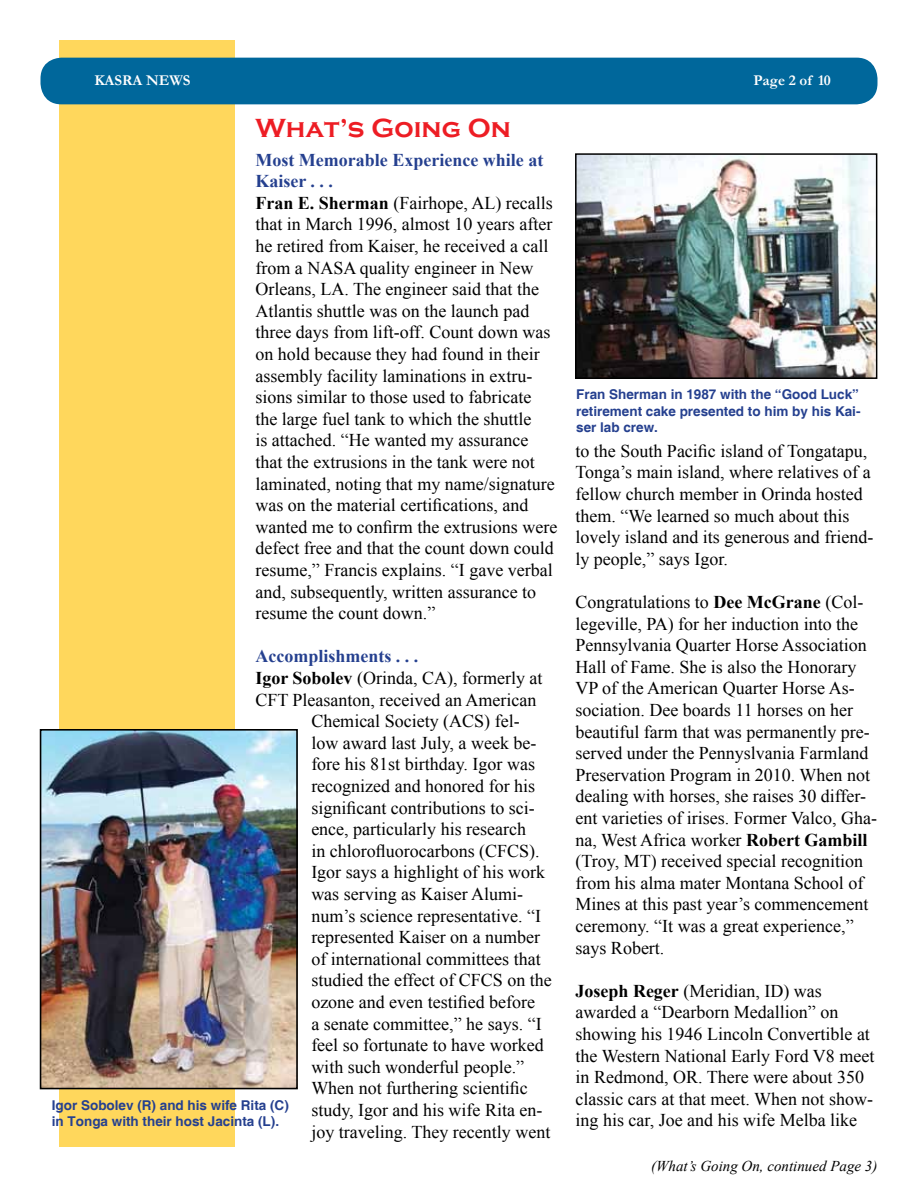
<style>
.page{position:relative;width:918px;height:1188px;background:#fff}
.page>*{position:absolute;margin:0;border:0;box-sizing:border-box;transform-origin:0 0}
.t1{font:700 27px "Copperplate Gothic";color:#ed1d24}
.t2{font:18px/21.6px "Times New Roman";color:#000}
.t3{font:700 18px "Times New Roman";color:#25408f}
.t4{font:italic 15px "Times New Roman";color:#000}
.t5{font:700 15px "Garamond";color:#fff}
.t6{font:700 13.5px/16.2px "Helvetica";color:#25408f}
.s1{font-weight:700;color:#25408f}
.s2{font-weight:700}
</style>
<div class="page">
<div style="left:59px;top:40px;width:175px;height:1108px;background:#ffd75c"></div>
<div style="left:40px;top:58px;width:838px;height:46px;background:#00679b;border-radius:21px"></div>
<img style="left:578px;top:156px;width:296px;height:220px">
<div style="left:575px;top:153px;width:302px;height:226px;border:2px solid #000"></div>
<img style="left:43px;top:732px;width:252px;height:354px">
<div style="left:40px;top:729px;width:258px;height:360px;border:2px solid #000"></div>
<p class="t5" style="left:94px;top:70px;width:98px">KASRA NEWS</p>
<p class="t5" style="left:754px;top:70px;width:79px">Page 2 of 10</p>
<h1 class="t1" style="left:255px;top:113px;width:257px">What’s Going On</h1>
<p class="t2" style="left:255px;top:148px;width:303px"><span class="s1">Most Memorable Experience while at Kaiser . . .<br></span><span class="s2">Fran E. Sherman</span> (Fairhope, AL) recalls that in March 1996, almost 10 years after he retired from Kaiser, he received a call from a NASA quality engineer in New Orleans, LA. The engineer said that the Atlantis shuttle was on the launch pad three days from lift-off. Count down was on hold because they had found in their assembly facility laminations in extru&shy;sions similar to those used to fabricate the large fuel tank to which the shuttle<br>is attached. “He wanted my assurance that the extrusions in the tank were not laminated, noting that my name/signature was on the material certifications, and wanted me to confirm the extrusions were defect free and that the count down could resume,” Francis explains. “I gave verbal and, subsequently, written assurance to resume the count down.”</p>
<p class="t3" style="left:255px;top:644px;width:164px">Accomplishments . . .</p>
<p class="t2" style="left:255px;top:667px;width:289px"><span class="s2">Igor Sobolev</span> (Orinda, CA), formerly at</p>
<p class="t2" style="left:255px;top:688px;width:283px">CFT Pleasanton, received an American</p>
<p class="t2" style="left:311px;top:710px;width:210px">Chemical Society (ACS) fel-</p>
<p class="t2" style="left:311px;top:732px;width:227px">low award last July, a week be-</p>
<p class="t2" style="left:311px;top:753px;width:225px">fore his 81st birthday. Igor was</p>
<p class="t2" style="left:311px;top:775px;width:225px">recognized and honored for his</p>
<p class="t2" style="left:311px;top:796px;width:225px">significant contributions to sci-</p>
<p class="t2" style="left:311px;top:818px;width:216px">ence, particularly his research</p>
<p class="t2" style="left:311px;top:840px;width:230px">in chlorofluorocarbons (CFCS).</p>
<p class="t2" style="left:311px;top:861px;width:235px">Igor says a highlight of his work</p>
<p class="t2" style="left:311px;top:883px;width:213px">was serving as Kaiser Alumi-</p>
<p class="t2" style="left:311px;top:904px;width:231px">num’s science representative. “I</p>
<p class="t2" style="left:311px;top:926px;width:230px">represented Kaiser on a number</p>
<p class="t2" style="left:311px;top:948px;width:231px">of international committees that</p>
<p class="t2" style="left:311px;top:969px;width:242px">studied the effect of CFCS on the</p>
<p class="t2" style="left:311px;top:991px;width:225px">ozone and even testified before</p>
<p class="t2" style="left:311px;top:1012px;width:232px">a senate committee,” he says. “I</p>
<p class="t2" style="left:311px;top:1034px;width:234px">feel so fortunate to have worked</p>
<p class="t2" style="left:311px;top:1056px;width:214px">with such wonderful people.”</p>
<p class="t2" style="left:311px;top:1077px;width:218px">When not furthering scientific</p>
<p class="t2" style="left:311px;top:1099px;width:233px">study, Igor and his wife Rita en-</p>
<p class="t2" style="left:311px;top:1120px;width:241px">joy traveling. They recently went</p>
<p class="t6" style="left:576px;top:387px;width:286px;text-align:justify">Fran Sherman in 1987 with the “Good Luck” retirement cake presented to him by his Kai&shy;ser lab crew.</p>
<p class="t2" style="left:575px;top:440px;width:299px">to the South Pacific island of Tongatapu, Tonga’s main island, where relatives of a fellow church member in Orinda hosted them. “We learned so much about this lovely island and its generous and friend&shy;ly people,” says Igor.</p>
<p class="t2" style="left:575px;top:591px;width:303px">Congratulations to <span class="s2">Dee McGrane</span> (Col&shy;legeville, PA) for her induction into the Pennsylvania Quarter Horse Association Hall of Fame. She is also the Honorary VP of the American Quarter Horse As&shy;sociation. Dee boards 11 horses on her beautiful farm that was permanently pre&shy;served under the Pennyslvania Farmland Preservation Program in 2010. When not dealing with horses, she raises 30 differ&shy;ent varieties of irises. Former Valco, Gha&shy;na, West Africa worker <span class="s2">Robert Gambill </span>(Troy, MT) received special recognition from his alma mater Montana School of Mines at this past year’s commencement ceremony. “It was a great experience,” says Robert.</p>
<p class="t2" style="left:576px;top:980px;width:300px"><span class="s2">Joseph Reger</span> (Meridian, ID) was awarded a “Dearborn Medallion” on showing his 1946 Lincoln Convertible at the Western National Early Ford V8 meet in Redmond, OR. There were about 350 classic cars at that meet. When not show&shy;ing his car, Joe and his wife Melba like</p>
<p class="t4" style="left:651px;top:1156px;width:228px">(What’s Going On, continued Page 3)</p>
<p class="t6" style="left:52px;top:1098px;width:239px">Igor Sobolev (R) and his wife Rita (C) in Tonga with their host Jacinta (L).</p>
</div>
